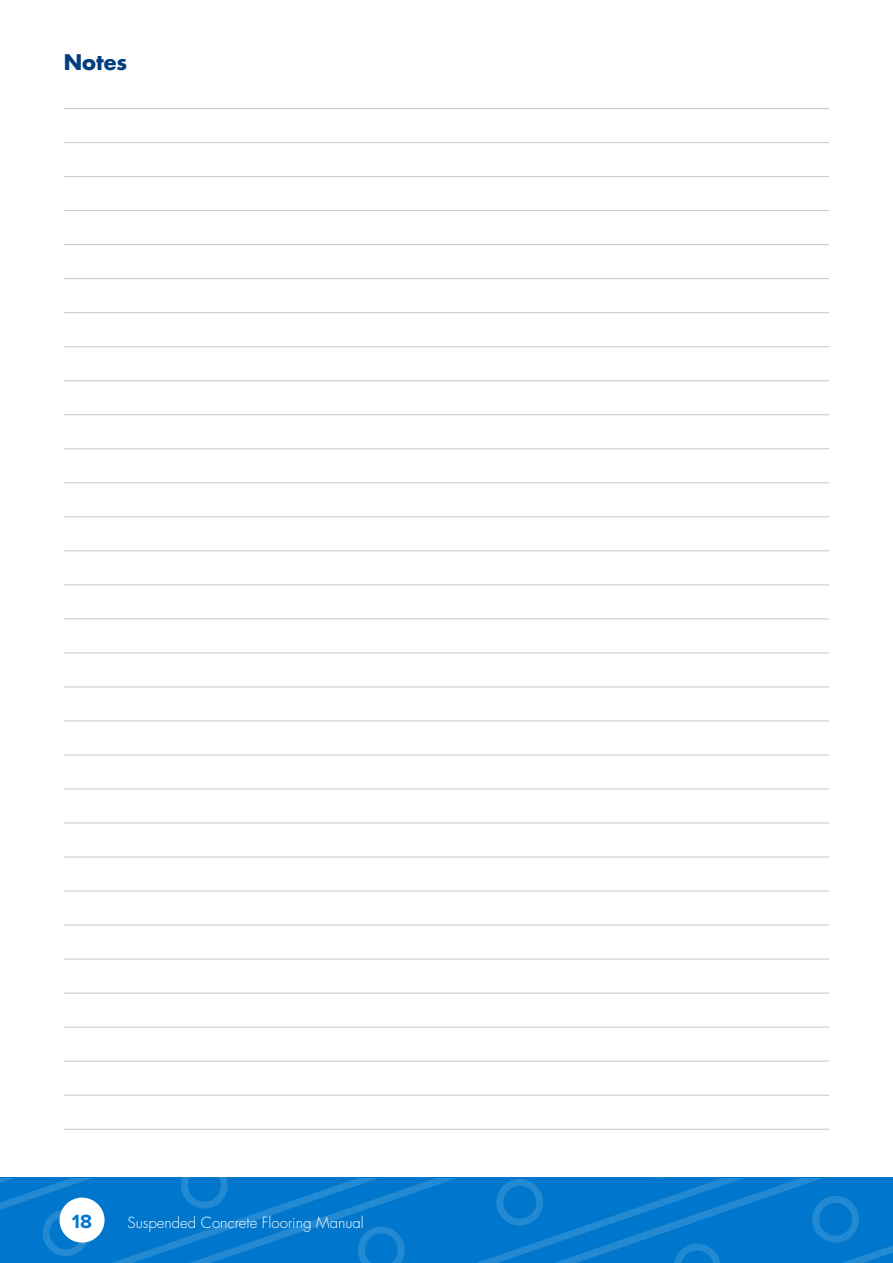
<style>
.page{position:relative;width:893px;height:1263px;background:#fff}
.page>*{position:absolute;margin:0;border:0;box-sizing:border-box;transform-origin:0 0}
.t1{font:700 21px "Futura LT";color:#003e7e}
.t2{font:700 19.8px "Proxima Nova";color:#07c}
.t3{font:300 15px "Futura Std";color:#fff}
</style>
<div class="page">
<svg style="left:0;top:1178px;width:893px;height:85px;background:#0579cd"></svg>
<div style="left:60px;top:1197px;width:45px;height:45px;background:#fff;border-radius:50%"></div>
<hr style="left:64px;top:108px;width:765px;height:1px;background:#c7c8ca">
<hr style="left:64px;top:142px;width:765px;height:1px;background:#c7c8ca">
<hr style="left:64px;top:176px;width:765px;height:1px;background:#c7c8ca">
<hr style="left:64px;top:210px;width:765px;height:1px;background:#c7c8ca">
<hr style="left:64px;top:244px;width:765px;height:1px;background:#c7c8ca">
<hr style="left:64px;top:278px;width:765px;height:1px;background:#c7c8ca">
<hr style="left:64px;top:312px;width:765px;height:1px;background:#c7c8ca">
<hr style="left:64px;top:346px;width:765px;height:1px;background:#c7c8ca">
<hr style="left:64px;top:380px;width:765px;height:1px;background:#c7c8ca">
<hr style="left:64px;top:414px;width:765px;height:1px;background:#c7c8ca">
<hr style="left:64px;top:448px;width:765px;height:1px;background:#c7c8ca">
<hr style="left:64px;top:482px;width:765px;height:1px;background:#c7c8ca">
<hr style="left:64px;top:516px;width:765px;height:1px;background:#c7c8ca">
<hr style="left:64px;top:551px;width:765px;height:1px;background:#c7c8ca">
<hr style="left:64px;top:585px;width:765px;height:1px;background:#c7c8ca">
<hr style="left:64px;top:619px;width:765px;height:1px;background:#c7c8ca">
<hr style="left:64px;top:653px;width:765px;height:1px;background:#c7c8ca">
<hr style="left:64px;top:687px;width:765px;height:1px;background:#c7c8ca">
<hr style="left:64px;top:721px;width:765px;height:1px;background:#c7c8ca">
<hr style="left:64px;top:755px;width:765px;height:1px;background:#c7c8ca">
<hr style="left:64px;top:789px;width:765px;height:1px;background:#c7c8ca">
<hr style="left:64px;top:823px;width:765px;height:1px;background:#c7c8ca">
<hr style="left:64px;top:857px;width:765px;height:1px;background:#c7c8ca">
<hr style="left:64px;top:891px;width:765px;height:1px;background:#c7c8ca">
<hr style="left:64px;top:925px;width:765px;height:1px;background:#c7c8ca">
<hr style="left:64px;top:959px;width:765px;height:1px;background:#c7c8ca">
<hr style="left:64px;top:993px;width:765px;height:1px;background:#c7c8ca">
<hr style="left:64px;top:1027px;width:765px;height:1px;background:#c7c8ca">
<hr style="left:64px;top:1061px;width:765px;height:1px;background:#c7c8ca">
<hr style="left:64px;top:1095px;width:765px;height:1px;background:#c7c8ca">
<hr style="left:64px;top:1129px;width:765px;height:1px;background:#c7c8ca">
<h1 class="t1" style="left:64px;top:48px;width:65px">Notes</h1>
<h2 class="t2" style="left:72px;top:1212px;width:22px">1 68</h2>
<p class="t3" style="left:136px;top:1213px;width:151px">teel Joist System Manual</p>
<p class="t3" style="left:128px;top:1213px;width:238px">Suspended Concrete Flooring Manual</p>
</div>
